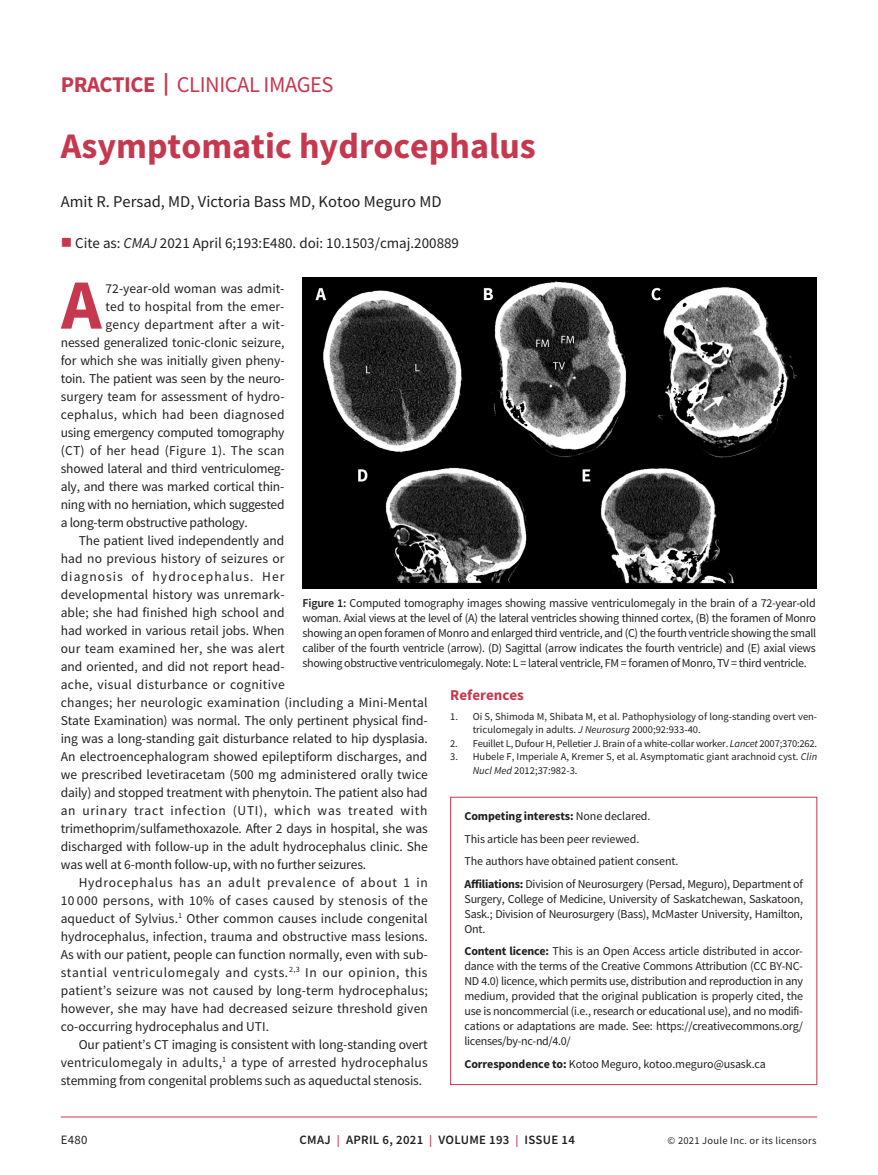
<style>
.page{position:relative;width:878px;height:1175px;background:#fff}
.page>*{position:absolute;margin:0;border:0;box-sizing:border-box;transform-origin:0 0}
.t1{font:700 70.65px "Source Sans Pro";color:#c5384e}
.t2{font:700 36px "Source Sans Pro";color:#c5384e}
.t3{font:22.5px "Source Sans Pro";letter-spacing:-.02em;color:#c5384e}
.t4{font:16.5px "Source Sans Pro";color:#231f20}
.t5{font:15px "Source Sans Pro";color:#231f20}
.t6{font:700 15px "Source Sans Pro";color:#c5384e}
.t7{font:13.5px "Source Sans Pro";letter-spacing:.005em;color:#231f20}
.t8{font:13.5px "Source Sans Pro";letter-spacing:-.02em;color:#231f20}
.t9{font:13.5px "Source Sans Pro";letter-spacing:.05em;color:#231f20}
.t10{font:13.5px "Source Sans Pro";letter-spacing:.025em;color:#231f20}
.t11{font:13.5px "Source Sans Pro";letter-spacing:-.015em;color:#231f20}
.t12{font:13.5px "Source Sans Pro";letter-spacing:.04em;color:#231f20}
.t13{font:13.5px "Source Sans Pro";letter-spacing:.075em;color:#231f20}
.t14{font:600 12.75px "Source Sans Pro";letter-spacing:.025em;color:#231f20}
.t15{font:12.75px "Source Sans Pro";color:#231f20}
.t16{font:12px/15px "Source Sans Pro";letter-spacing:-.02em;color:#231f20;text-align:justify}
.t17{font:10.5px/13.5px "Source Sans Pro";color:#231f20}
.t18{font:10.5px "Source Sans Pro";letter-spacing:-.02em;color:#231f20}
.t19{font:10.5px "Source Sans Pro";letter-spacing:.025em;color:#231f20}
.s1{font-weight:700}
.s2{color:#c5384e}
.s3{font-style:italic}
.s4{font-weight:600}
.s5{font-size:12px;color:#c5384e}
</style>
<div class="page">
<hr style="left:61px;top:1116px;width:756px;height:1px;background:#c5384e">
<img style="left:302px;top:277px;width:514px;height:311px">
<div style="left:450px;top:796px;width:367px;height:288px;border:1px solid #c5384e"></div>
<h3 class="t3" style="left:61px;top:70px;width:274px"><span class="s1">PRACTICE |</span> CLINICAL IMAGES</h3>
<h2 class="t2" style="left:61px;top:121px;width:476px">Asymptomatic hydrocephalus</h2>
<p class="t4" style="left:61px;top:191px;width:382px">Amit R. Persad, MD, Victoria Bass MD, Kotoo Meguro MD</p>
<p class="t5" style="left:61px;top:233px;width:400px"><span class="s2">■</span> Cite as: <span class="s3">CMAJ</span> 2021 April 6;193:E480. doi: 10.1503/cmaj.200889</p>
<h1 class="t1" style="left:61px;top:257px;width:42px">A</h1>
<p class="t7" style="left:106px;top:279px;width:180px">72-year-old woman was admit-</p>
<p class="t7" style="left:106px;top:297px;width:180px">ted to hospital from the emer-</p>
<p class="t7" style="left:106px;top:315px;width:180px">gency department after a wit-</p>
<p class="t7" style="left:61px;top:333px;width:225px">nessed generalized tonic-clonic seizure,</p>
<p class="t7" style="left:61px;top:351px;width:224px">for which she was initially given pheny-</p>
<p class="t8" style="left:61px;top:369px;width:225px">toin. The patient was seen by the neuro-</p>
<p class="t7" style="left:61px;top:387px;width:225px">surgery team for assessment of hydro-</p>
<p class="t7" style="left:61px;top:405px;width:225px">cephalus, which had been diagnosed</p>
<p class="t8" style="left:61px;top:423px;width:225px">using emergency computed tomography</p>
<p class="t7" style="left:61px;top:441px;width:225px">(CT) of her head (Figure 1). The scan</p>
<p class="t11" style="left:61px;top:459px;width:225px">showed lateral and third ventriculomeg-</p>
<p class="t11" style="left:61px;top:477px;width:225px">aly, and there was marked cortical thin-</p>
<p class="t8" style="left:61px;top:495px;width:225px">ning with no herniation, which suggested</p>
<p class="t8" style="left:61px;top:513px;width:189px">a long-term obstructive pathology.</p>
<p class="t7" style="left:79px;top:531px;width:207px">The patient lived independently and</p>
<p class="t7" style="left:61px;top:549px;width:225px">had no previous history of seizures or</p>
<p class="t13" style="left:61px;top:567px;width:225px">diagnosis of hydrocephalus. Her</p>
<p class="t7" style="left:61px;top:585px;width:225px">developmental history was unremark-</p>
<p class="t7" style="left:61px;top:603px;width:225px">able; she had finished high school and</p>
<p class="t7" style="left:61px;top:621px;width:225px">had worked in various retail jobs. When</p>
<p class="t7" style="left:61px;top:639px;width:225px">our team examined her, she was alert</p>
<p class="t7" style="left:61px;top:657px;width:225px">and oriented, and did not report head-</p>
<p class="t10" style="left:61px;top:675px;width:225px">ache, visual disturbance or cognitive</p>
<p class="t7" style="left:61px;top:693px;width:368px">changes; her neurologic examination (including a Mini-Mental</p>
<p class="t7" style="left:61px;top:711px;width:368px">State Examination) was normal. The only pertinent physical find-</p>
<p class="t7" style="left:61px;top:729px;width:368px">ing was a long-standing gait disturbance related to hip dysplasia.</p>
<p class="t7" style="left:61px;top:747px;width:368px">An electroencephalogram showed epileptiform discharges, and</p>
<p class="t7" style="left:61px;top:765px;width:369px">we prescribed levetiracetam (500 mg administered orally twice</p>
<p class="t7" style="left:61px;top:783px;width:368px">daily) and stopped treatment with phenytoin. The patient also had</p>
<p class="t9" style="left:61px;top:801px;width:368px">an urinary tract infection (UTI), which was treated with</p>
<p class="t7" style="left:61px;top:819px;width:368px">trimethoprim/sulfamethoxazole. After 2 days in hospital, she was</p>
<p class="t7" style="left:61px;top:837px;width:368px">discharged with follow-up in the adult hydrocephalus clinic. She</p>
<p class="t7" style="left:61px;top:855px;width:307px">was well at 6-month follow-up, with no further seizures.</p>
<p class="t9" style="left:79px;top:873px;width:350px">Hydrocephalus has an adult prevalence of about 1 in</p>
<p class="t10" style="left:61px;top:891px;width:368px">10 000 persons, with 10% of cases caused by stenosis of the</p>
<p class="t7" style="left:61px;top:909px;width:368px">aqueduct of Sylvius.<sup>1</sup> Other common causes include congenital</p>
<p class="t7" style="left:61px;top:927px;width:368px">hydrocephalus, infection, trauma and obstructive mass lesions.</p>
<p class="t7" style="left:61px;top:945px;width:368px">As with our patient, people can function normally, even with sub-</p>
<p class="t12" style="left:61px;top:963px;width:368px">stantial ventriculomegaly and cysts.<sup>2,3</sup> In our opinion, this</p>
<p class="t7" style="left:61px;top:981px;width:368px">patient’s seizure was not caused by long-term hydrocephalus;</p>
<p class="t7" style="left:61px;top:999px;width:368px">however, she may have had decreased seizure threshold given</p>
<p class="t7" style="left:61px;top:1017px;width:210px">co-occurring hydrocephalus and UTI.</p>
<p class="t7" style="left:79px;top:1035px;width:350px">Our patient’s CT imaging is consistent with long-standing overt</p>
<p class="t7" style="left:61px;top:1053px;width:368px">ventriculomegaly in adults,<sup>1</sup> a type of arrested hydrocephalus</p>
<p class="t7" style="left:61px;top:1071px;width:363px">stemming from congenital problems such as aqueductal stenosis.</p>
<p class="t16" style="left:302px;top:595px;width:515px"><span class="s4">Figure 1:</span> Computed tomography images showing massive ventriculomegaly in the brain of a 72-year-old woman. Axial views at the level of (A) the lateral ventricles showing thinned cortex, (B) the foramen of Monro showing an open foramen of Monro and enlarged third ventricle, and (C) the fourth ventricle showing the small caliber of the fourth ventricle (arrow). (D) Sagittal (arrow indicates the fourth ventricle) and (E) axial views showing obstructive ventriculomegaly. Note: L = lateral ventricle, FM = foramen of Monro, TV = third ventricle.</p>
<p class="t6" style="left:450px;top:685px;width:75px">References</p>
<p class="t17" style="left:473px;top:709px;width:346px;text-indent:-23px">1. Oi S, Shimoda M, Shibata M, et al. Pathophysiology of long-standing overt ven&shy;triculomegaly in adults. <span class="s3">J Neurosurg</span> 2000;92:933-40.</p>
<p class="t18" style="left:450px;top:736px;width:368px">2. Feuillet L, Dufour H, Pelletier J. Brain of a white-collar worker. <span class="s3">Lancet</span> 2007;370:262.</p>
<p class="t17" style="left:473px;top:749px;width:346px;text-indent:-23px">3. Hubele F, Imperiale A, Kremer S, et al. Asymptomatic giant arachnoid cyst. <span class="s3">Clin<br>Nucl Med</span> 2012;37:982-3.</p>
<p class="t16" style="left:464px;top:804px;width:340px;line-height:22.5px;text-align:left"><span class="s1">Competing interests:</span> None declared.<br>This article has been peer reviewed.<br>The authors have obtained patient consent.<br><span class="s1">Affiliations:</span> Division of Neurosurgery (Persad, Meguro), Department of</p>
<p class="t16" style="left:464px;top:891px;width:340px">Surgery, College of Medicine, University of Saskatchewan, Saskatoon, Sask.; Division of Neurosurgery (Bass), McMaster University, Hamilton, Ont.</p>
<p class="t16" style="left:464px;top:943px;width:340px"><span class="s1">Content licence:</span> This is an Open Access article distributed in accor&shy;dance with the terms of the Creative Commons Attribution (CC BY-NC-ND 4.0) licence, which permits use, distribution and reproduction in any medium, provided that the original publication is properly cited, the use is noncommercial (i.e., research or educational use), and no modifi&shy;cations or adaptations are made. See: https://creativecommons.org/ licenses/by-nc-nd/4.0/</p>
<p class="t16" style="left:464px;top:1056px;width:303px"><span class="s1">Correspondence to:</span> Kotoo Meguro, kotoo.meguro@usask.ca</p>
<p class="t15" style="left:61px;top:1132px;width:28px">E480</p>
<p class="t14" style="left:299px;top:1131px;width:277px">CMAJ <span class="s5">|</span> APRIL 6, 2021 <span class="s5">|</span> VOLUME 193 <span class="s5">|</span> ISSUE 14</p>
<p class="t19" style="left:667px;top:1134px;width:150px">© 2021 Joule Inc. or its licensors</p>
</div>
